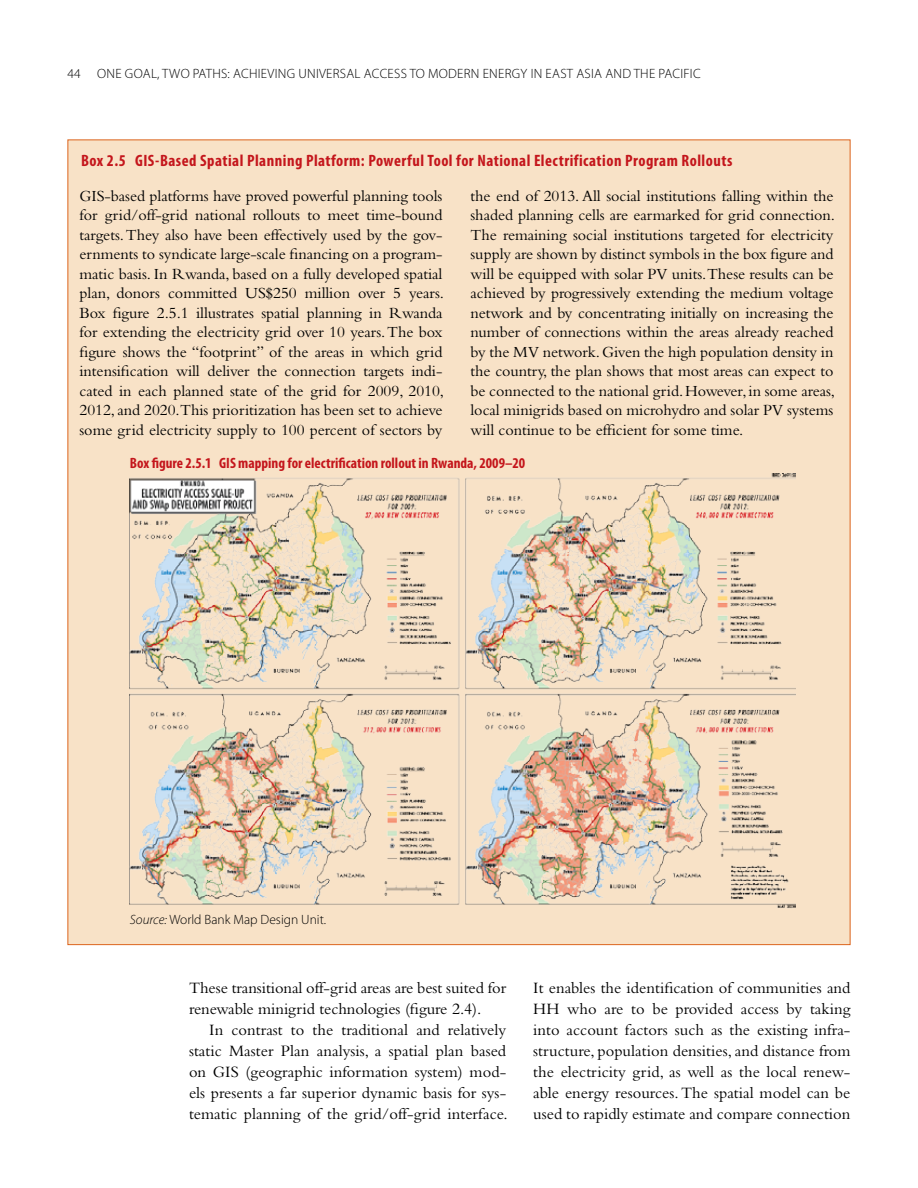
<style>
.page{position:relative;width:918px;height:1188px;background:#fff}
.page>*{position:absolute;margin:0;border:0;box-sizing:border-box;transform-origin:0 0}
.t1{font:16.5px/21px "Bembo";letter-spacing:.005em;color:#000;text-align:justify}
.t2{font:700 condensed 16.5px "Myriad Pro";letter-spacing:.03em;color:#c4161c}
.t3{font:16.2px/19.5px "Bembo";letter-spacing:-.005em;color:#000;text-align:justify}
.t4{font:700 condensed 15px "Myriad Pro";color:#c4161c}
.t5{font:300 13.5px "Myriad Pro";letter-spacing:.02em;color:#000}
.t6{font:300 13.5px "Myriad Pro";color:#000}
.s1{font-style:italic}
</style>
<div class="page">
<div style="left:68px;top:140px;width:782px;height:805px;background:#f8e2c7"></div>
<img style="left:130px;top:474px;width:665px;height:434px">
<p class="t5" style="left:68px;top:66px;width:635px">44 ONE GOAL, TWO PATHS: ACH IEVING UNIVERSAL ACCESS TO MODERN ENERGY IN EAST ASIA AND TH E PACIFIC</p>
<p class="t2" style="left:81px;top:150px;width:653px">Box 2.5 GIS-Based Spatial Planning Platform: Powerful Tool for National Electrification Program Rollouts</p>
<p class="t3" style="left:80px;top:186px;width:366px">GIS-based platforms have proved powerful planning tools for grid/off-grid national rollouts to meet time-bound targets. They also have been effectively used by the gov&shy;ernments to syndicate large-scale financing on a program&shy;matic basis. In Rwanda, based on a fully developed spatial plan, donors committed US$250 million over 5 years.<br>Box figure 2.5.1 illustrates spatial planning in Rwanda for extending the electricity grid over 10 years. The box figure shows the “footprint” of the areas in which grid intensification will deliver the connection targets indi&shy;cated in each planned state of the grid for 2009, 2010, 2012, and 2020.This prioritization has been set to achieve some grid electricity supply to 100 percent of sectors by</p>
<p class="t3" style="left:470px;top:186px;width:366px">the end of 2013. All social institutions falling within the shaded planning cells are earmarked for grid connection.<br>The remaining social institutions targeted for electricity supply are shown by distinct symbols in the box figure and will be equipped with solar PV units.These results can be achieved by progressively extending the medium voltage network and by concentrating initially on increasing the number of connections within the areas already reached by the MV network. Given the high population density in the country, the plan shows that most areas can expect to be connected to the national grid. However, in some areas, local minigrids based on microhydro and solar PV systems will continue to be efficient for some time.</p>
<p class="t4" style="left:130px;top:454px;width:397px">Box figure 2.5.1 GIS mapping for electrification rollout in Rwanda, 2009–20</p>
<p class="t6" style="left:130px;top:912px;width:198px"><span class="s1">Source:</span> WORLD BANK MAP DESIGN UNIT.</p>
<p class="t1" style="left:189px;top:977px;width:319px">These transitional off-grid areas are best suited for renewable minigrid technologies (figure 2.4).</p>
<p class="t1" style="left:189px;top:1019px;width:320px;text-indent:20px">In contrast to the traditional and relatively static Master Plan analysis, a spatial plan based on GIS (geographic information system) mod&shy;els presents a far superior dynamic basis for sys&shy;tematic planning of the grid/off-grid interface.</p>
<p class="t1" style="left:533px;top:977px;width:319px">It enables the identification of communities and HH who are to be provided access by taking into account factors such as the existing infra&shy;structure, population densities, and distance from the electricity grid, as well as the local renew&shy;able energy resources. The spatial model can be used to rapidly estimate and compare connection</p>
</div>
